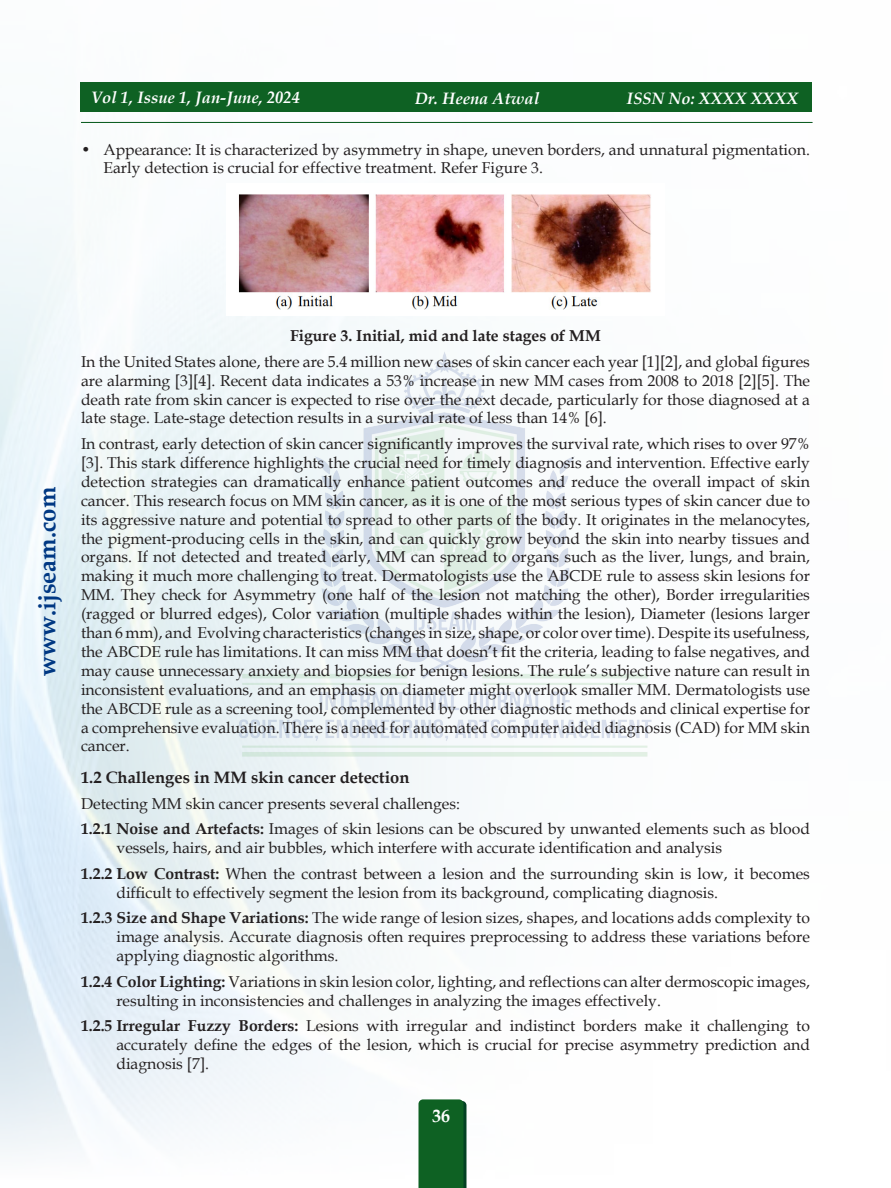
<style>
.page{position:relative;width:891px;height:1188px;background:#fff}
.page>*{position:absolute;margin:0;border:0;box-sizing:border-box;transform-origin:0 0}
.t1{font:700 24px "Book Antiqua";color:#003883}
.t2{font:700 18px "Book Antiqua";color:#fff}
.t3{font:italic 700 16.5px "Book Antiqua";color:#fff}
.hd_1_copy{font:700 16.5px "Book Antiqua";color:#231f20}
.TEXT{font:15.75px/18.9px "Book Antiqua";color:#231f20}
.TEXT-2{font:700 15.75px "Book Antiqua";color:#231f20}
.s1{font-weight:700}
</style>
<div class="page">
<img style="left:0;top:82px;width:813px;height:1098px">
<div style="left:80px;top:83px;width:732px;height:29px;background:#0e6123"></div>
<hr style="left:81px;top:122px;width:731px;height:1px;background:#0e6123">
<svg style="left:418px;top:1099px;width:48px;height:89px;background:#116227"></svg>
<img style="left:236px;top:346px;width:420px;height:417px">
<img style="left:227px;top:183px;width:437px;height:133px">
<p class="t3" style="left:91px;top:86px;width:211px">Vol 1, Issue 1, Jan-June, 2024</p>
<p class="t3" style="left:415px;top:87px;width:126px">Dr. Heena Atwal</p>
<p class="t3" style="left:627px;top:87px;width:173px">ISSN No: XXXX XXXX</p>
<p class="TEXT" style="left:104px;top:139px;width:708px;text-indent:-22px">• Appearance: It is characterized by asymmetry in shape, uneven borders, and unnatural pigmentation.<br>Early detection is crucial for effective treatment. Refer Figure 3.</p>
<h1 class="t1" style="left:31px;top:676px;width:191px;rotate:-90deg">www.ijseam.com</h1>
<p class="TEXT-2" style="left:290px;top:325px;width:312px">Figure 3. Initial, mid and late stages of MM</p>
<p class="TEXT" style="left:81px;top:352px;width:731px;text-align:justify">In the United States alone, there are 5.4 million new cases of skin cancer each year [1][2], and global figures are alarming [3][4]. Recent data indicates a 53% increase in new MM cases from 2008 to 2018 [2][5]. The death rate from skin cancer is expected to rise over the next decade, particularly for those diagnosed at a late stage. Late-stage detection results in a survival rate of less than 14% [6].</p>
<p class="TEXT" style="left:81px;top:434px;width:731px;text-align:justify">In contrast, early detection of skin cancer significantly improves the survival rate, which rises to over 97% [3]. This stark difference highlights the crucial need for timely diagnosis and intervention. Effective early detection strategies can dramatically enhance patient outcomes and reduce the overall impact of skin cancer. This research focus on MM skin cancer, as it is one of the most serious types of skin cancer due to its aggressive nature and potential to spread to other parts of the body. It originates in the melanocytes, the pigment-producing cells in the skin, and can quickly grow beyond the skin into nearby tissues and organs. If not detected and treated early, MM can spread to organs such as the liver, lungs, and brain, making it much more challenging to treat. Dermatologists use the ABCDE rule to assess skin lesions for MM. They check for Asymmetry (one half of the lesion not matching the other), Border irregularities (ragged or blurred edges), Color variation (multiple shades within the lesion), Diameter (lesions larger than 6 mm), and Evolving characteristics (changes in size, shape, or color over time). Despite its usefulness, the ABCDE rule has limitations. It can miss MM that doesn’t fit the criteria, leading to false negatives, and may cause unnecessary anxiety and biopsies for benign lesions. The rule’s subjective nature can result in inconsistent evaluations, and an emphasis on diameter might overlook smaller MM. Dermatologists use the ABCDE rule as a screening tool, complemented by other diagnostic methods and clinical expertise for a comprehensive evaluation. There is a need for automated computer aided diagnosis (CAD) for MM skin cancer.</p>
<p class="hd_1_copy" style="left:81px;top:766px;width:330px">1.2 Challenges in MM skin cancer detection</p>
<p class="TEXT" style="left:81px;top:794px;width:381px">Detecting MM skin cancer presents several challenges:</p>
<p class="TEXT" style="left:116px;top:819px;width:695px;text-indent:-35px"><span class="s1">1.2.1 Noise and Artefacts:</span> Images of skin lesions can be obscured by unwanted elements such as blood vessels, hairs, and air bubbles, which interfere with accurate identification and analysis</p>
<p class="TEXT" style="left:116px;top:864px;width:695px;text-indent:-35px"><span class="s1">1.2.2 Low Contrast:</span> When the contrast between a lesion and the surrounding skin is low, it becomes difficult to effectively segment the lesion from its background, complicating diagnosis.</p>
<p class="TEXT" style="left:116px;top:908px;width:695px;text-align:justify;text-indent:-35px"><span class="s1">1.2.3 Size and Shape Variations:</span> The wide range of lesion sizes, shapes, and locations adds complexity to image analysis. Accurate diagnosis often requires preprocessing to address these variations before applying diagnostic algorithms.</p>
<p class="TEXT" style="left:116px;top:972px;width:695px;text-indent:-35px"><span class="s1">1.2.4 Color Lighting:</span> Variations in skin lesion color, lighting, and reflections can alter dermoscopic images, resulting in inconsistencies and challenges in analyzing the images effectively.</p>
<p class="TEXT" style="left:116px;top:1016px;width:695px;text-align:justify;text-indent:-35px"><span class="s1">1.2.5 Irregular Fuzzy Borders:</span> Lesions with irregular and indistinct borders make it challenging to accurately define the edges of the lesion, which is crucial for precise asymmetry prediction and diagnosis [7].</p>
<p class="t2" style="left:432px;top:1103px;width:19px">36</p>
</div>
